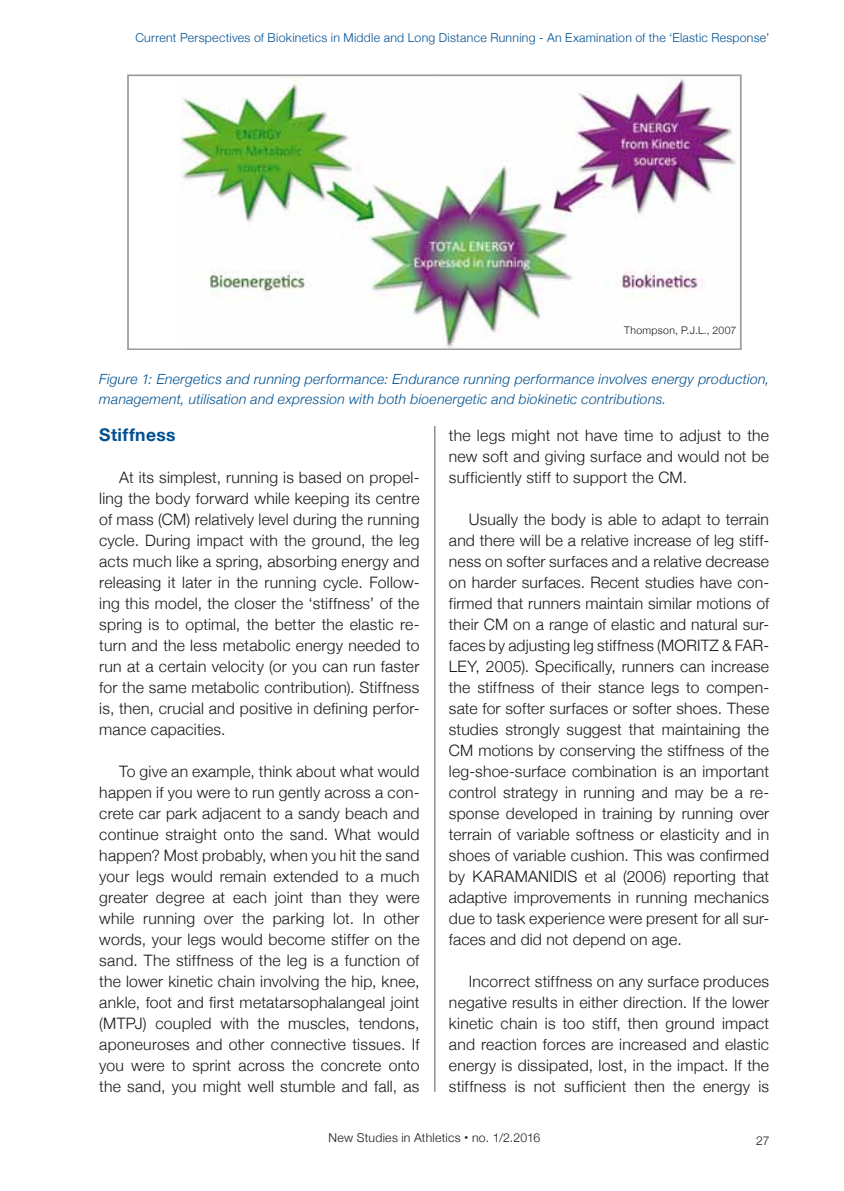
<style>
.page{position:relative;width:844px;height:1191px;background:#fff}
.page>*{position:absolute;margin:0;border:0;box-sizing:border-box;transform-origin:0 0}
.t1{font:700 17.5px "Helvetica Neue";letter-spacing:.02em;color:#005091}
.t2{font:300 15.75px/21px "Helvetica Neue";letter-spacing:.015em;color:#1a171c;text-align:justify}
.t3{font:italic 300 14px/20.1px "Helvetica Neue";letter-spacing:.02em;color:#005091}
.t4{font:300 12.25px "Helvetica Neue";letter-spacing:.025em;color:#005091}
.t5{font:300 12.25px "Helvetica Neue";letter-spacing:.02em;color:#1a171c}
.t6{font:300 10.5px "Helvetica Neue";letter-spacing:.03em;color:#1a171c}
.s1{font-weight:700;font-size:15.75px}
</style>
<div class="page">
<hr style="left:434px;top:74px;width:1px;height:1017px;background:#58585a">
<img style="left:180px;top:77px;width:556px;height:270px">
<div style="left:127px;top:74px;width:614px;height:276px;border:2px solid #9c9e9f"></div>
<div style="left:99px;top:350px;width:670px;height:76px;background:#fff"></div>
<p class="t4" style="left:135px;top:30px;width:635px">Current Perspectives of Biokinetics in Middle and Long Distance Running - An Examination of the ‘Elastic Response’</p>
<p class="t6" style="left:624px;top:323px;width:114px">Thompson, P.J.L., 2007</p>
<p class="t3" style="left:99px;top:368px;width:671px">Figure 1: Energetics and running performance: Endurance running performance involves energy production, management, utilisation and expression with both bioenergetic and biokinetic contributions.</p>
<p class="t2" style="left:449px;top:425px;width:321px">the legs might not have time to adjust to the new soft and giving surface and would not be sufficiently stiff to support the CM.</p>
<p class="t2" style="left:449px;top:509px;width:321px;text-indent:20px">Usually the body is able to adapt to terrain and there will be a relative increase of leg stiff&shy;ness on softer surfaces and a relative decrease on harder surfaces. Recent studies have con&shy;firmed that runners maintain similar motions of their CM on a range of elastic and natural sur&shy;faces by adjusting leg stiffness (Moritz</p>
<p class="t1" style="left:99px;top:424px;width:78px">Stiffness</p>
<p class="t2" style="left:99px;top:467px;width:321px;text-indent:20px">At its simplest, running is based on propel&shy;ling the body forward while keeping its centre of mass (CM) relatively level during the running cycle. During impact with the ground, the leg acts much like a spring, absorbing energy and releasing it later in the running cycle. Follow&shy;ing this model, the closer the ‘stiffness’ of the spring is to optimal, the better the elastic re&shy;turn and the less metabolic energy needed to run at a certain velocity (or you can run faster for the same metabolic contribution). Stiffness is, then, crucial and positive in defining perfor&shy;mance capacities.</p>
<p class="t2" style="left:99px;top:761px;width:321px;text-indent:20px">To give an example, think about what would happen if you were to run gently across a con&shy;crete car park adjacent to a sandy beach and continue straight onto the sand. What would happen? Most probably, when you hit the sand your legs would remain extended to a much greater degree at each joint than they were while running over the parking lot. In other words, your legs would become stiffer on the sand. The stiffness of the leg is a function of the lower kinetic chain involving the hip, knee, ankle, foot and first metatarsophalangeal joint (MTPJ) coupled with the muscles, tendons, aponeuroses and other connective tissues. If you were to sprint across the concrete onto the sand, you might well stumble and fall, as</p>
<p class="t2" style="left:449px;top:635px;width:322px;text-indent:273px">&amp; Far - ley, 2005). Specifically, runners can increase the stiffness of their stance legs to compen&shy;sate for softer surfaces or softer shoes. These studies strongly suggest that maintaining the CM motions by conserving the stiffness of the leg-shoe-surface combination is an important control strategy in running and may be a re&shy;sponse developed in training by running over terrain of variable softness or elasticity and in shoes of variable cushion. This was confirmed by Karamanidis</p>
<p class="t2" style="left:449px;top:865px;width:321px;text-indent:136px">et al (2006) reporting that adaptive improvements in running mechanics due to task experience were present for all sur&shy;faces and did not depend on age.</p>
<p class="t2" style="left:449px;top:970px;width:321px;text-indent:20px">Incorrect stiffness on any surface produces negative results in either direction. If the lower kinetic chain is too stiff, then ground impact and reaction forces are increased and elastic energy is dissipated, lost, in the impact. If the stiffness is not sufficient then the energy is</p>
<p class="t5" style="left:328px;top:1130px;width:213px">New Studies in Athletics <span class="s1">·</span> no. 1/2.2016</p>
<p class="t5" style="left:755px;top:1133px;width:15px">27</p>
</div>
